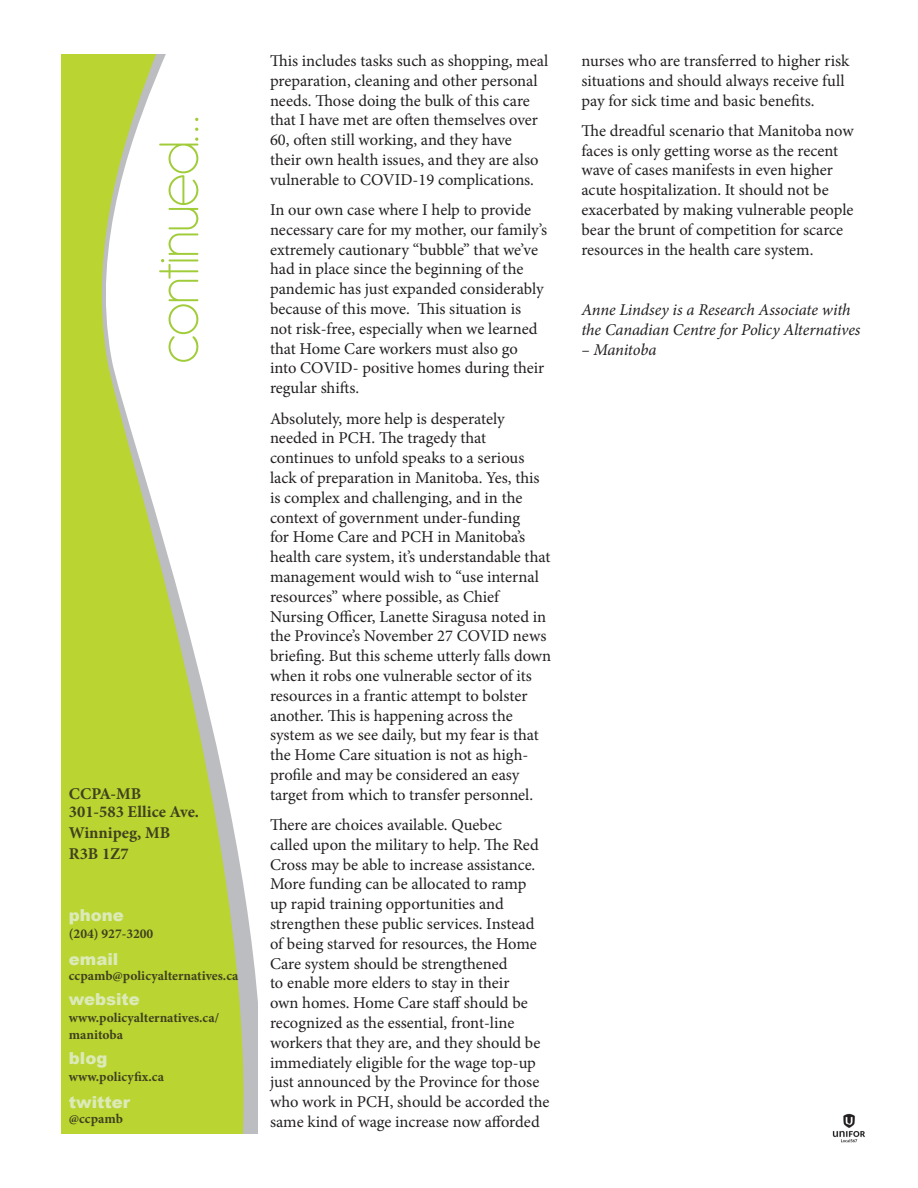
<style>
.page{position:relative;width:918px;height:1188px;background:#fff}
.page>*{position:absolute;margin:0;border:0;box-sizing:border-box;transform-origin:0 0}
.t1{font:200 61.5px "Antipasto";letter-spacing:-.04em;color:#a1cc3a}
.t2{font:16.5px/19.8px "Minion Pro";letter-spacing:-.005em;color:#231f20}
.t3{font:italic 16.5px/19.8px "Minion Pro";letter-spacing:-.01em;color:#231f20}
.t4{font:700 16.5px/21px "Minion Pro";color:#40411e}
.t5{font:900 16.5px "Arial";color:#dceab8}
.t6{font:700 13.5px/16.5px "Minion Pro";color:#40411e}
</style>
<div class="page">
<svg style="left:62px;top:54px;width:196px;height:1080px;fill:#bad432"></svg>
<img style="left:832px;top:1113px;width:33px;height:30px">
<p class="t1" style="left:144px;top:364px;width:251px;rotate:-90deg">continued...</p>
<p class="t4" style="left:69px;top:783px;width:74px">CCPA-MB</p>
<p class="t4" style="left:69px;top:801px;width:132px">301-583 Ellice Ave.</p>
<p class="t4" style="left:69px;top:822px;width:103px">Winnipeg, MB<br>R3B 1Z7</p>
<p class="t5" style="left:69px;top:903px;width:57px">phone</p>
<p class="t6" style="left:69px;top:925px;width:86px">(204) 927-3200</p>
<p class="t6" style="left:69px;top:967px;width:171px">ccpamb@policyalternatives.ca</p>
<p class="t6" style="left:69px;top:1009px;width:152px">www.policyalternatives.ca/ manitoba</p>
<p class="t6" style="left:69px;top:1068px;width:97px">www.policyfix.ca</p>
<p class="t6" style="left:69px;top:1110px;width:56px">@ccpamb</p>
<p class="t5" style="left:69px;top:947px;width:51px">email</p>
<p class="t5" style="left:69px;top:988px;width:73px">website</p>
<p class="t5" style="left:69px;top:1046px;width:40px">blog</p>
<p class="t5" style="left:69px;top:1090px;width:63px">twitter</p>
<p class="t2" style="left:270px;top:51px;width:280px">This includes tasks such as shopping, meal preparation, cleaning and other personal needs. Those doing the bulk of this care that I have met are often themselves over 60, often still working, and they have<br>their own health issues, and they are also vulnerable to COVID-19 complications.</p>
<p class="t2" style="left:270px;top:200px;width:279px">In our own case where I help to provide necessary care for my mother, our family’s extremely cautionary “bubble” that we’ve had in place since the beginning of the pandemic has just expanded considerably because of this move. This situation is not risk-free, especially when we learned that Home Care workers must also go into COVID- positive homes during their regular shifts.</p>
<p class="t2" style="left:270px;top:409px;width:283px">Absolutely, more help is desperately needed in PCH. The tragedy that continues to unfold speaks to a serious lack of preparation in Manitoba. Yes, this is complex and challenging, and in the context of government under-funding<br>for Home Care and PCH in Manitoba’s health care system, it’s understandable that management would wish to “use internal resources” where possible, as Chief Nursing Officer, Lanette Siragusa noted in the Province’s November 27 COVID news briefing. But this scheme utterly falls down when it robs one vulnerable sector of its resources in a frantic attempt to bolster another. This is happening across the system as we see daily, but my fear is that the Home Care situation is not as high&shy;profile and may be considered an easy target from which to transfer personnel.</p>
<p class="t2" style="left:270px;top:815px;width:281px">There are choices available. Quebec<br>called upon the military to help. The Red Cross may be able to increase assistance.<br>More funding can be allocated to ramp<br>up rapid training opportunities and strengthen these public services. Instead of being starved for resources, the Home Care system should be strengthened<br>to enable more elders to stay in their<br>own homes. Home Care staff should be recognized as the essential, front-line workers that they are, and they should be immediately eligible for the wage top-up just announced by the Province for those who work in PCH, should be accorded the same kind of wage increase now afforded</p>
<p class="t2" style="left:581px;top:51px;width:269px">nurses who are transferred to higher risk situations and should always receive full pay for sick time and basic benefits.</p>
<p class="t2" style="left:581px;top:121px;width:274px">The dreadful scenario that Manitoba now faces is only getting worse as the recent wave of cases manifests in even higher acute hospitalization. It should not be exacerbated by making vulnerable people bear the brunt of competition for scarce resources in the health care system.</p>
<p class="t3" style="left:581px;top:300px;width:281px">Anne Lindsey is a Research Associate with the Canadian Centre for Policy Alternatives</p>
<p class="t3" style="left:581px;top:340px;width:77px">– Manitoba</p>
</div>
